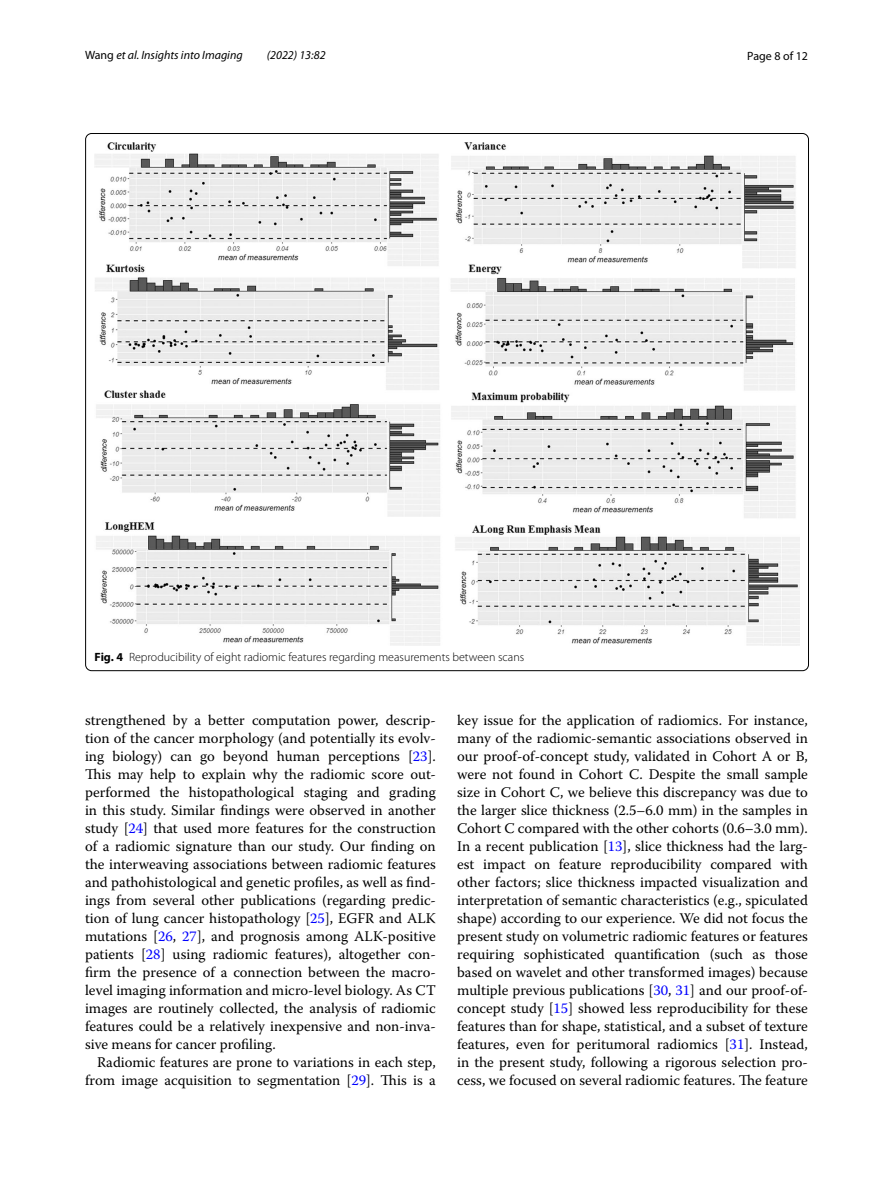
<style>
.page{position:relative;width:893px;height:1187px;background:#fff}
.page>*{position:absolute;margin:0;border:0;box-sizing:border-box;transform-origin:0 0}
.t1{font:14.7px/18px "Warnock Pro";color:#000;text-align:justify}
.t2{font:300 12px "Myriad Pro";color:#000}
.t3{font:italic 12px "Myriad Pro";color:#000}
.t4{font:12px "Myriad Pro";color:#000}
.s1{font-style:normal}
.s2{font-weight:700}
.s3{color:#00f}
</style>
<div class="page">
<img style="left:94px;top:142px;width:706px;height:504px">
<p class="t3" style="left:85px;top:48px;width:159px"><span class="s1">Wang</span> et al. Insights into Imaging</p>
<p class="t3" style="left:267px;top:48px;width:60px">(2022) 13:82</p>
<p class="t4" style="left:747px;top:48px;width:62px">Page 8 of 12</p>
<p class="t2" style="left:95px;top:650px;width:431px"><span class="s2">Fig. 4</span> Reproducibility of eight radiomic features regarding measurements between scans</p>
<p class="t1" style="left:85px;top:710px;width:352px">strengthened by a better computation power, descrip&shy;tion of the cancer morphology (and potentially its evolv&shy;ing biology) can go beyond human perceptions [<span class="s3">23</span>].<br>This may help to explain why the radiomic score out&shy;performed the histopathological staging and grading in this study. Similar findings were observed in another study [<span class="s3">24</span>] that used more features for the construction of a radiomic signature than our study. Our finding on the interweaving associations between radiomic features and pathohistological and genetic profiles, as well as find&shy;ings from several other publications (regarding predic&shy;tion of lung cancer histopathology [<span class="s3">25</span>], EGFR and ALK mutations [<span class="s3">26</span>, <span class="s3">27</span>], and prognosis among ALK-positive patients [<span class="s3">28</span>] using radiomic features), altogether con&shy;firm the presence of a connection between the macro&shy;level imaging information and micro-level biology. As CT images are routinely collected, the analysis of radiomic features could be a relatively inexpensive and non-inva&shy;sive means for cancer profiling.</p>
<p class="t1" style="left:85px;top:1052px;width:352px;text-align:right">Radiomic features are prone to variations in each step, from image acquisition to segmentation [<span class="s3">29</span>]. This is a</p>
<p class="t1" style="left:457px;top:710px;width:352px">key issue for the application of radiomics. For instance, many of the radiomic-semantic associations observed in our proof-of-concept study, validated in Cohort A or B, were not found in Cohort C. Despite the small sample size in Cohort C, we believe this discrepancy was due to the larger slice thickness (2.5–6.0 mm) in the samples in Cohort C compared with the other cohorts (0.6–3.0 mm).<br>In a recent publication [<span class="s3">13</span>], slice thickness had the larg&shy;est impact on feature reproducibility compared with other factors; slice thickness impacted visualization and interpretation of semantic characteristics (e.g., spiculated shape) according to our experience. We did not focus the present study on volumetric radiomic features or features requiring sophisticated quantification (such as those based on wavelet and other transformed images) because multiple previous publications [<span class="s3">30</span>, <span class="s3">31</span>] and our proof-of&shy;concept study [<span class="s3">15</span>] showed less reproducibility for these features than for shape, statistical, and a subset of texture features, even for peritumoral radiomics [<span class="s3">31</span>]. Instead, in the present study, following a rigorous selection pro&shy;cess, we focused on several radiomic features. The feature</p>
</div>
